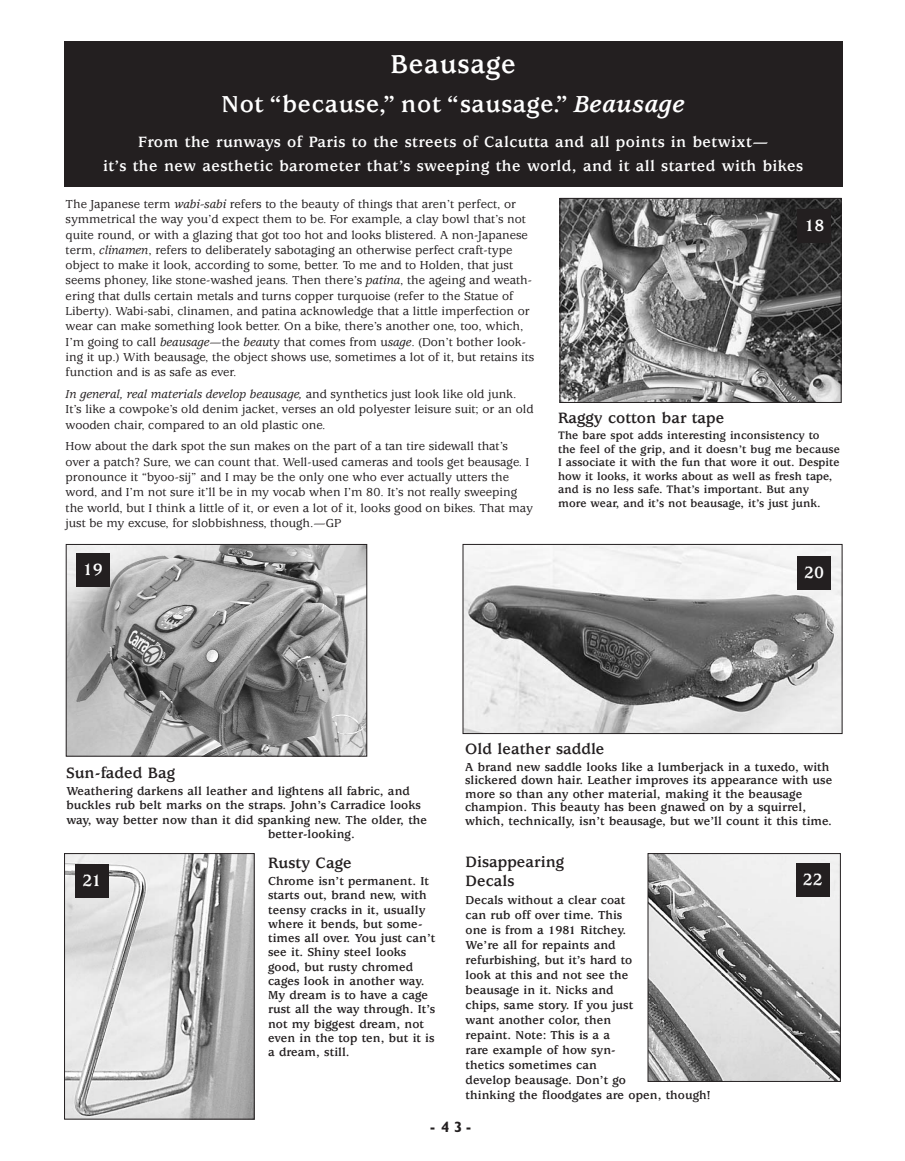
<style>
.page{position:relative;width:905px;height:1161px;background:#fff}
.page>*{position:absolute;margin:0;border:0;box-sizing:border-box;transform-origin:0 0}
.t1{font:700 28.5px "Usherwood";letter-spacing:.03em;color:#fff}
.t2{font:700 25.5px "Usherwood";letter-spacing:.03em;color:#fff}
.t3{font:700 18px "Usherwood";color:#fff}
.t4{font:700 16.5px/24px "Usherwood";letter-spacing:.03em;color:#fff;text-align:center}
.t5{font:700 16.5px/19.5px "Usherwood";letter-spacing:.005em;color:#231f20}
.t6{font:700 15px "Gill Sans";color:#231f20}
.t7{font:500 12.75px/15.3px "Usherwood";color:#231f20}
.t8{font:700 12.75px/15px "Usherwood";letter-spacing:.005em;color:#231f20}
.t9{font:700 12px/13.5px "Usherwood";letter-spacing:.005em;color:#231f20}
.s1{font-style:italic}
</style>
<div class="page">
<div style="left:64px;top:42px;width:778px;height:145px;background:#231f20"></div>
<img style="left:68px;top:546px;width:297px;height:209px">
<div style="left:66px;top:544px;width:301px;height:213px;border:1px solid #231f20"></div>
<img style="left:464px;top:546px;width:376px;height:186px">
<div style="left:462px;top:544px;width:380px;height:190px;border:1px solid #231f20"></div>
<img style="left:66px;top:855px;width:186px;height:263px">
<div style="left:64px;top:853px;width:190px;height:267px;border:1px solid #231f20"></div>
<img style="left:649px;top:855px;width:189px;height:225px">
<div style="left:647px;top:853px;width:193px;height:229px;border:1px solid #231f20"></div>
<div style="left:76px;top:553px;width:33px;height:33px;background:#231f20"></div>
<div style="left:797px;top:556px;width:33px;height:33px;background:#231f20"></div>
<div style="left:75px;top:864px;width:34px;height:33px;background:#231f20"></div>
<div style="left:796px;top:863px;width:33px;height:33px;background:#231f20"></div>
<img style="left:561px;top:200px;width:278px;height:201px">
<div style="left:559px;top:198px;width:282px;height:205px;border:1px solid #231f20"></div>
<div style="left:797px;top:209px;width:34px;height:34px;background:#231f20"></div>
<h1 class="t1" style="left:390px;top:53px;width:127px">Beausage</h1>
<h2 class="t2" style="left:221px;top:95px;width:464px">Not “because,” not “sausage.” <span class="s1">Beausage</span></h2>
<p class="t4" style="left:103px;top:131px;width:701px">From the runways of Paris to the streets of Calcutta and all points in betwixt—<br>it’s the new aesthetic barometer that’s sweeping the world, and it all started with bikes</p>
<p class="t7" style="left:66px;top:198px;width:470px">The Japanese term <span class="s1">wabi-sabi</span> refers to the beauty of things that aren’t perfect, or symmetrical the way you’d expect them to be. For example, a clay bowl that’s not quite round, or with a glazing that got too hot and looks blistered. A non-Japanese term, <span class="s1">clinamen</span>, refers to deliberately sabotaging an otherwise perfect craft-type object to make it look, according to some, better. To me and to Holden, that just seems phoney, like stone-washed jeans. Then there’s <span class="s1">patina</span>, the ageing and weath&shy;ering that dulls certain metals and turns copper turquoise (refer to the Statue of Liberty). Wabi-sabi, clinamen, and patina acknowledge that a little imperfection or wear can make something look better. On a bike, there’s another one, too, which, I’m going to call <span class="s1">beausage</span>—the <span class="s1">beau</span>ty that comes from u<span class="s1">sage</span>. (Don’t bother look&shy;ing it up.) With beausage, the object shows use, sometimes a lot of it, but retains its function and is as safe as ever.</p>
<p class="t7" style="left:66px;top:388px;width:469px"><span class="s1">In general, real materials develop beausage,</span> and synthetics just look like old junk.<br>It’s like a cowpoke’s old denim jacket, verses an old polyester leisure suit; or an old wooden chair, compared to an old plastic one.</p>
<p class="t7" style="left:66px;top:440px;width:468px">How about the dark spot the sun makes on the part of a tan tire sidewall that’s over a patch? Sure, we can count that. Well-used cameras and tools get beausage. I pronounce it “byoo-sij” and I may be the only one who ever actually utters the word, and I’m not sure it’ll be in my vocab when I’m 80. It’s not really sweeping the world, but I think a little of it, or even a lot of it, looks good on bikes. That may just be my excuse, for slobbishness, though.—GP</p>
<h3 class="t3" style="left:804px;top:219px;width:22px">18</h3>
<p class="t5" style="left:558px;top:409px;width:168px">Raggy cotton bar tape</p>
<p class="t9" style="left:558px;top:430px;width:283px">The bare spot adds interesting inconsistency to the feel of the grip, and it doesn’t bug me because I associate it with the fun that wore it out. Despite how it looks, it works about as well as fresh tape, and is no less safe. That’s important. But any more wear, and it’s not beausage, it’s just junk.</p>
<h3 class="t3" style="left:83px;top:563px;width:22px">19</h3>
<h3 class="t3" style="left:804px;top:566px;width:22px">20</h3>
<p class="t5" style="left:66px;top:764px;width:110px">Sun-faded Bag</p>
<p class="t8" style="left:66px;top:785px;width:345px">Weathering darkens all leather and lightens all fabric, and</p>
<p class="t8" style="left:66px;top:799px;width:356px">buckles rub belt marks on the straps. John’s Carradice looks</p>
<p class="t8" style="left:66px;top:813px;width:362px">way, way better now than it did spanking new. The older, the</p>
<p class="t8" style="left:268px;top:828px;width:88px">better-looking.</p>
<p class="t5" style="left:465px;top:741px;width:141px">Old leather saddle</p>
<p class="t8" style="left:465px;top:761px;width:369px;line-height:13.5px">A brand new saddle looks like a lumberjack in a tuxedo, with slickered down hair. Leather improves its appearance with use more so than any other material, making it the beausage champion. This beauty has been gnawed on by a squirrel, which, technically, isn’t beausage, but we’ll count it this time.</p>
<p class="t5" style="left:465px;top:853px;width:100px">Disappearing<br>Decals</p>
<p class="t8" style="left:465px;top:894px;width:246px">Decals without a clear coat<br>can rub off over time. This<br>one is from a 1981 Ritchey.<br>We’re all for repaints and<br>refurbishing, but it’s hard to<br>look at this and not see the<br>beausage in it. Nicks and<br>chips, same story. If you just<br>want another color, then<br>repaint. Note: This is a a<br>rare example of how syn-<br>thetics sometimes can<br>develop beausage. Don’t go<br>thinking the floodgates are open, though!</p>
<p class="t5" style="left:268px;top:854px;width:85px">Rusty Cage</p>
<p class="t8" style="left:268px;top:875px;width:169px;line-height:14.2px">Chrome isn’t permanent. It starts out, brand new, with teensy cracks in it, usually where it bends, but some&shy;times all over. You just can’t see it. Shiny steel looks good, but rusty chromed cages look in another way.<br>My dream is to have a cage rust all the way through. It’s not my biggest dream, not even in the top ten, but it is a dream, still.</p>
<h3 class="t3" style="left:83px;top:874px;width:21px">21</h3>
<h3 class="t3" style="left:802px;top:873px;width:22px">22</h3>
<p class="t6" style="left:430px;top:1122px;width:42px">-43-</p>
</div>
